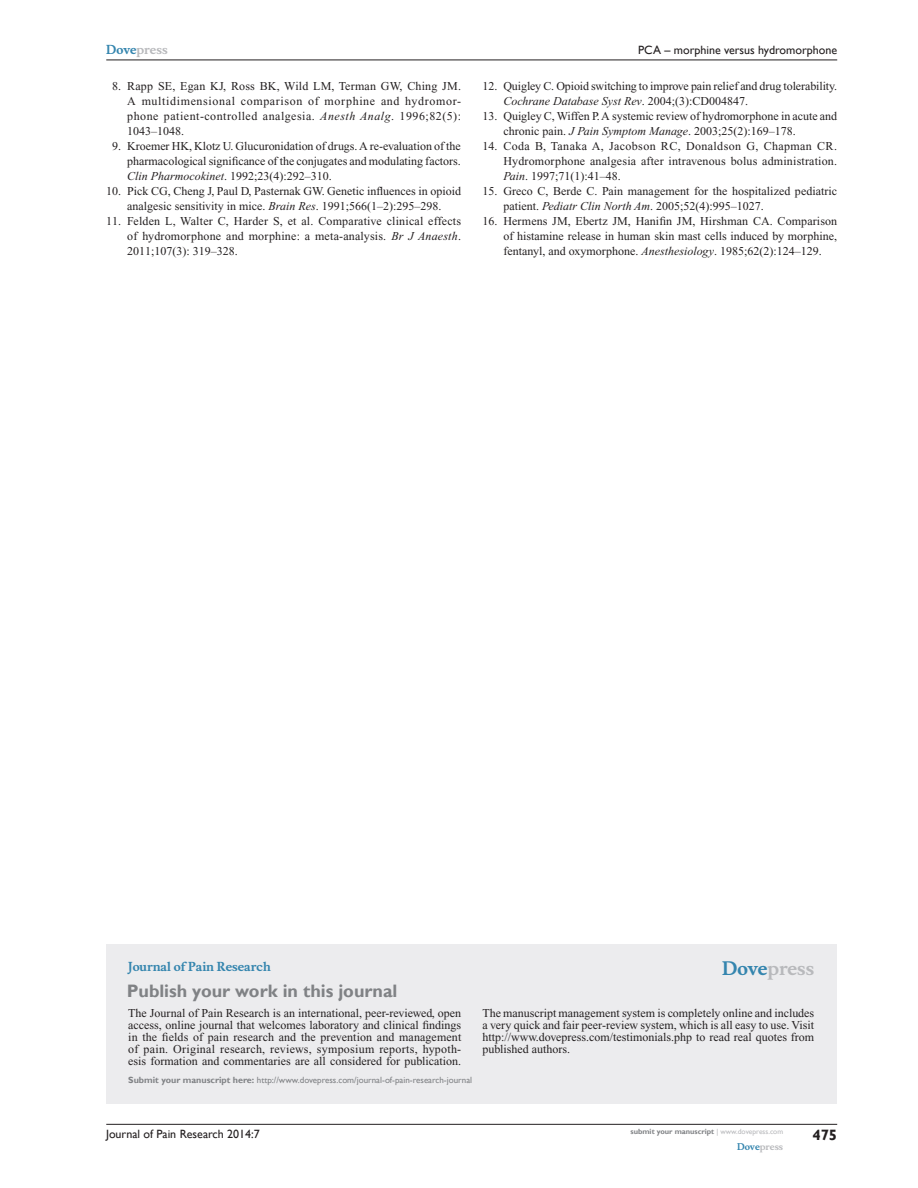
<style>
.page{position:relative;width:918px;height:1188px;background:#fff}
.page>*{position:absolute;margin:0;border:0;box-sizing:border-box;transform-origin:0 0}
.PromBx-H1{font:700 18px "Gill Sans";color:#808285}
.PromBx-Brand{font:700 18px "Musee";color:#b8b9bc}
.t1{font:700 15px "Gill Sans";color:#231f20}
.RefNL2{font:12px/15px "Times New Roman";color:#231f20;text-align:justify}
.PromBx-Tx{font:12px/12px "Times New Roman";color:#231f20;text-align:justify}
.t2{font:12px "Gill Sans";color:#231f20}
.PromBx-JrnlName{font:700 12px "Musee";color:#3485ae}
.t3{font:700 12px "Musee";color:#b8b9bc}
.PromBx-SubmitMssWebA{font:9px "Gill Sans";color:#808285}
.t4{font:700 9px "Musee";color:#b8b9bc}
.t5{font:700 7.5px "Gill Sans";color:#808285}
.s1{color:#3485ae}
.s2{font-style:italic}
.s3{font-weight:700}
.s4{font-weight:400;color:#b8b9bc}
</style>
<div class="page">
<div style="left:106px;top:944px;width:731px;height:159px;background:#ececee"></div>
<hr style="left:106px;top:1124px;width:731px;height:1px;background:#231f20">
<hr style="left:106px;top:60px;width:731px;height:1px;background:#231f20">
<p class="t3" style="left:106px;top:43px;width:63px"><span class="s1">Dove</span>press</p>
<p class="RefNL2" style="left:127px;top:79px;width:335px;text-indent:-15px">8. Rapp SE, Egan KJ, Ross BK, Wild LM, Terman GW, Ching JM.<br>A multidimensional comparison of morphine and hydromor&shy;phone patient-controlled analgesia. <span class="s2">Anesth Analg</span>. 1996;82(5):<br>1043–1048.</p>
<p class="RefNL2" style="left:127px;top:139px;width:335px;text-indent:-15px">9. Kroemer HK, Klotz U. Glucuronidation of drugs. A re-evaluation of the pharmacological significance of the conjugates and modulating factors.<br><span class="s2">Clin Pharmocokinet</span>. 1992;23(4):292–310.</p>
<p class="RefNL2" style="left:106px;top:184px;width:356px;text-align:center">10. Pick CG, Cheng J, Paul D, Pasternak GW. Genetic influences in opioid analgesic sensitivity in mice. <span class="s2">Brain Res</span>. 1991;566(1–2):295–298.</p>
<p class="RefNL2" style="left:127px;top:214px;width:335px;text-indent:-21px">11. Felden L, Walter C, Harder S, et al. Comparative clinical effects of hydromorphone and morphine: a meta-analysis. <span class="s2">Br J Anaesth</span>.<br>2011;107(3): 319–328.</p>
<p class="t2" style="left:638px;top:43px;width:201px">PCA – morphine versus hydromorphone</p>
<p class="RefNL2" style="left:503px;top:79px;width:335px;text-indent:-21px">12. Quigley C. Opioid switching to improve pain relief and drug tolerability.<br><span class="s2">Cochrane Database Syst Rev</span>. 2004;(3):CD004847.</p>
<p class="RefNL2" style="left:503px;top:109px;width:335px;text-indent:-21px">13. Quigley C, Wiffen P. A systemic review of hydromorphone in acute and chronic pain. <span class="s2">J Pain Symptom Manage</span>. 2003;25(2):169–178.</p>
<p class="RefNL2" style="left:503px;top:139px;width:335px;text-indent:-21px">14. Coda B, Tanaka A, Jacobson RC, Donaldson G, Chapman CR.<br>Hydromorphone analgesia after intravenous bolus administration.<br><span class="s2">Pain</span>. 1997;71(1):41–48.</p>
<p class="RefNL2" style="left:503px;top:184px;width:335px;text-indent:-21px">15. Greco C, Berde C. Pain management for the hospitalized pediatric patient. <span class="s2">Pediatr Clin North Am</span>. 2005;52(4):995–1027.</p>
<p class="RefNL2" style="left:503px;top:214px;width:335px;text-indent:-21px">16. Hermens JM, Ebertz JM, Hanifin JM, Hirshman CA. Comparison of histamine release in human skin mast cells induced by morphine, fentanyl, and oxymorphone. <span class="s2">Anesthesiology</span>. 1985;62(2):124–129.</p>
<p class="PromBx-JrnlName" style="left:128px;top:959px;width:144px">Journal of Pain Research</p>
<p class="PromBx-H1" style="left:127px;top:980px;width:272px">Publish your work in this journal</p>
<p class="PromBx-Brand" style="left:722px;top:958px;width:94px"><span class="s1">Dove</span>press</p>
<p class="PromBx-Tx" style="left:128px;top:1007px;width:335px">The Journal of Pain Research is an international, peer-reviewed, open access, online journal that welcomes laboratory and clinical findings in the fields of pain research and the prevention and management of pain. Original research, reviews, symposium reports, hypoth&shy;esis formation and commentaries are all considered for publication.</p>
<p class="PromBx-Tx" style="left:482px;top:1007px;width:333px">The manuscript management system is completely online and includes a very quick and fair peer-review system, which is all easy to use. Visit http://www.dovepress.com/testimonials.php to read real quotes from published authors.</p>
<p class="PromBx-SubmitMssWebA" style="left:128px;top:1075px;width:345px"><span class="s3">Submit your manuscript here:</span> http://www.dovepress.com/journal-of-pain-research-journal</p>
<p class="t2" style="left:106px;top:1127px;width:155px">Journal of Pain Research 2014:7</p>
<p class="t5" style="left:631px;top:1127px;width:154px">submit your manuscript <span class="s4">| www.dovepress.com</span></p>
<p class="t4" style="left:737px;top:1141px;width:48px"><span class="s1">Dove</span>press</p>
<p class="t1" style="left:812px;top:1126px;width:26px">475</p>
</div>
